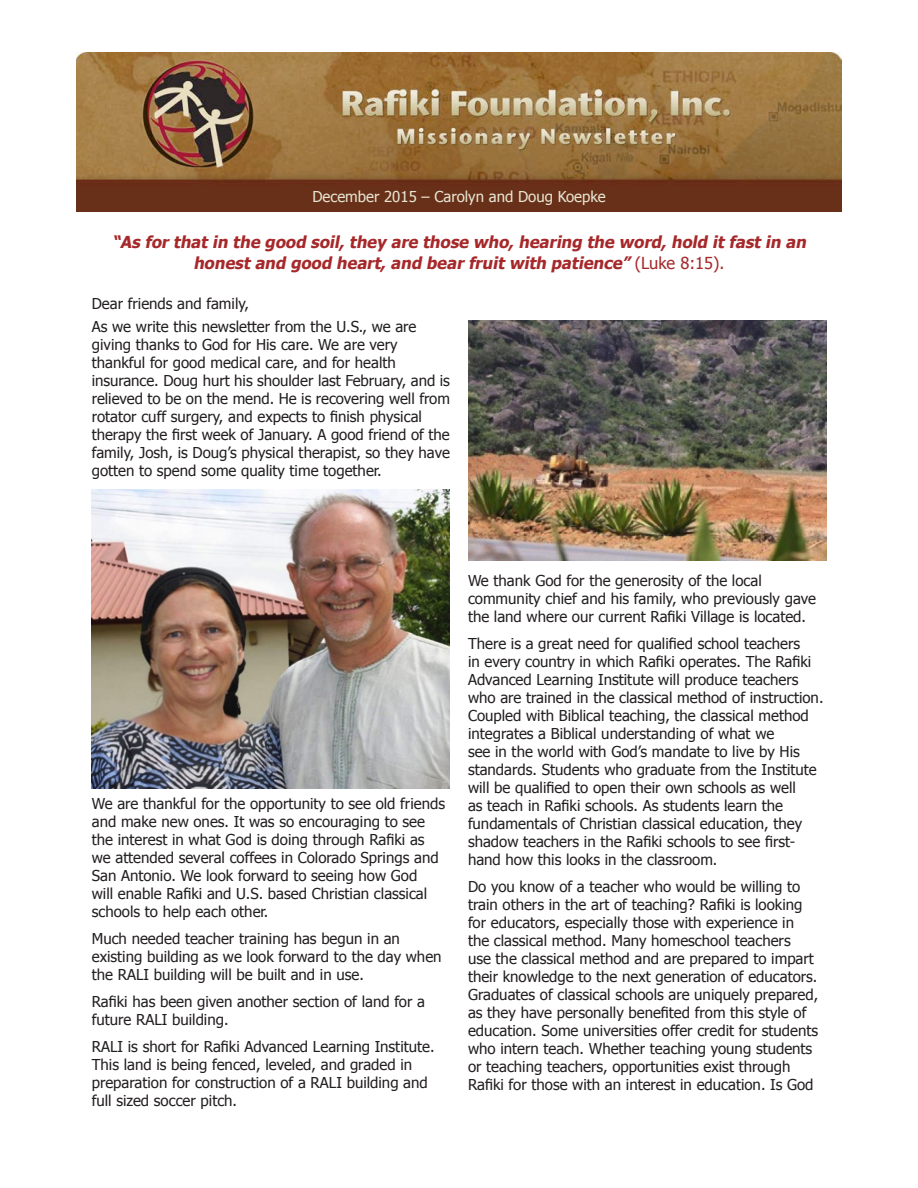
<style>
.page{position:relative;width:918px;height:1188px;background:#fff}
.page>*{position:absolute;margin:0;border:0;box-sizing:border-box;transform-origin:0 0}
.Verse{font:italic 700 16.5px/21px "Tahoma";color:#a6282a;text-align:center}
.Body_copy{font:15px/18px "Tahoma";color:#231f20}
.Date_and_Name{font:15px "Tahoma";color:#e7e6d3}
.s1{font-weight:400;font-style:normal}
</style>
<div class="page">
<img style="left:76px;top:53px;width:765px;height:159px">
<img style="left:92px;top:489px;width:358px;height:300px">
<img style="left:468px;top:321px;width:358px;height:240px">
<p class="Date_and_Name" style="left:312px;top:187px;width:295px">December 2015 – Carolyn and Doug Koepke</p>
<p class="Verse" style="left:112px;top:231px;width:699px">“As for that in the good soil, they are those who, hearing the word, hold it fast in an honest and good heart, and bear fruit with patience” <span class="s1">( L u ke 8 : 1 5 ) .</span></p>
<p class="Body_copy" style="left:92px;top:294px;width:159px">Dear friends and family,</p>
<p class="Body_copy" style="left:92px;top:317px;width:360px">As we write this newsletter from the U.S., we are giving thanks to God for His care. We are very thankful for good medical care, and for health insurance. Doug hurt his shoulder last February, and is relieved to be on the mend. He is recovering well from rotator cuff surgery, and expects to finish physical therapy the first week of January. A good friend of the family, Josh, is Doug’s physical therapist, so they have gotten to spend some quality time together.</p>
<p class="Body_copy" style="left:92px;top:794px;width:355px">We are thankful for the opportunity to see old friends and make new ones. It was so encouraging to see the interest in what God is doing through Rafiki as we attended several coffees in Colorado Springs and San Antonio. We look forward to seeing how God<br>will enable Rafiki and U.S. based Christian classical schools to help each other.</p>
<p class="Body_copy" style="left:92px;top:929px;width:351px">Much needed teacher training has begun in an existing building as we look forward to the day when the RALI building will be built and in use.</p>
<p class="Body_copy" style="left:92px;top:992px;width:335px">Rafiki has been given another section of land for a future RALI building.</p>
<p class="Body_copy" style="left:92px;top:1037px;width:344px">RALI is short for Rafiki Advanced Learning Institute.<br>This land is being fenced, leveled, and graded in preparation for construction of a RALI building and full sized soccer pitch.</p>
<p class="Body_copy" style="left:468px;top:571px;width:350px">We thank God for the generosity of the local community chief and his family, who previously gave the land where our current Rafiki Village is located.</p>
<p class="Body_copy" style="left:468px;top:634px;width:357px">There is a great need for qualified school teachers<br>in every country in which Rafiki operates. The Rafiki Advanced Learning Institute will produce teachers who are trained in the classical method of instruction.<br>Coupled with Biblical teaching, the classical method integrates a Biblical understanding of what we<br>see in the world with God’s mandate to live by His standards. Students who graduate from the Institute will be qualified to open their own schools as well<br>as teach in Rafiki schools. As students learn the fundamentals of Christian classical education, they shadow teachers in the Rafiki schools to see first&shy;hand how this looks in the classroom.</p>
<p class="Body_copy" style="left:468px;top:877px;width:352px">Do you know of a teacher who would be willing to train others in the art of teaching? Rafiki is looking for educators, especially those with experience in the classical method. Many homeschool teachers<br>use the classical method and are prepared to impart their knowledge to the next generation of educators.<br>Graduates of classical schools are uniquely prepared, as they have personally benefited from this style of education. Some universities offer credit for students who intern teach. Whether teaching young students or teaching teachers, opportunities exist through Rafiki for those with an interest in education. Is God</p>
</div>
